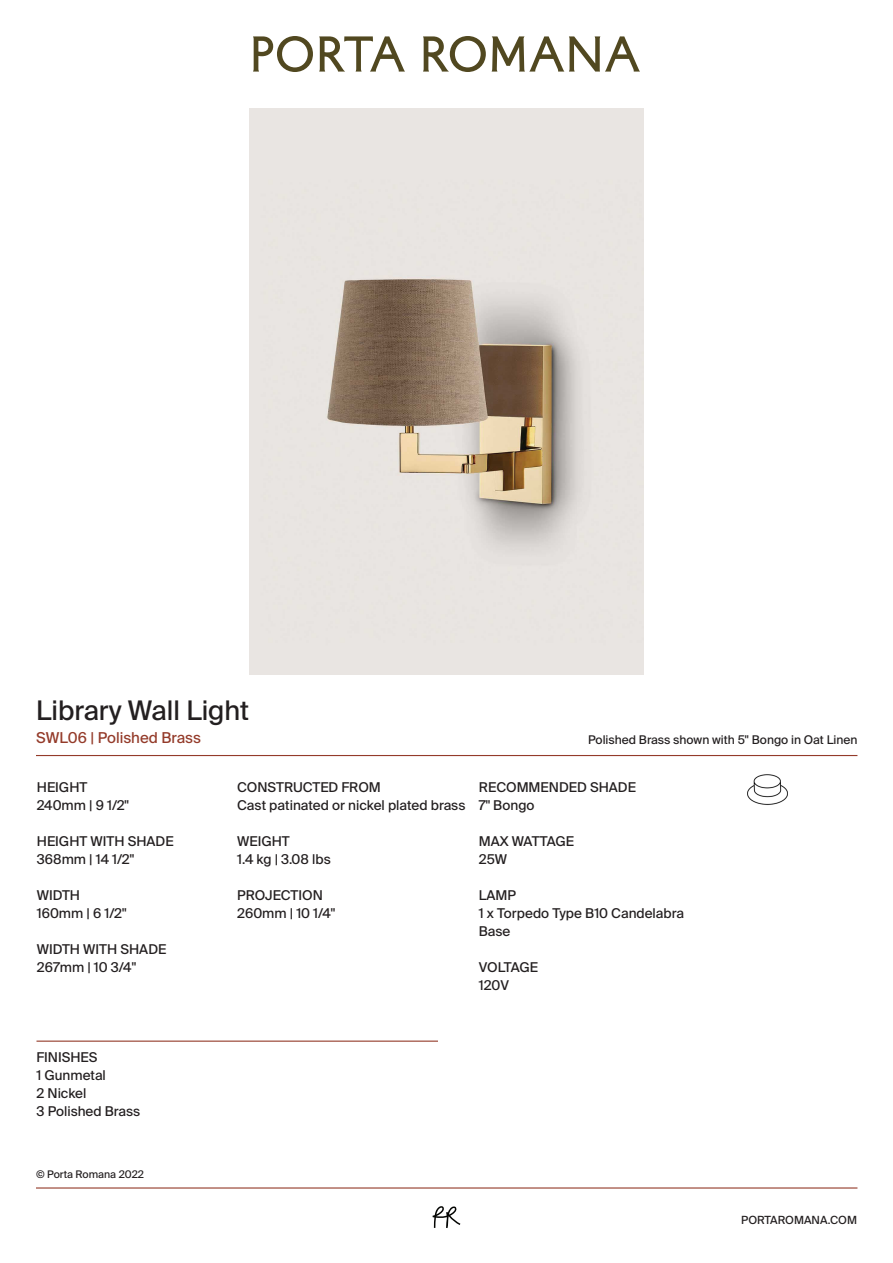
<style>
.page{position:relative;width:893px;height:1263px;background:#fff}
.page>*{position:absolute;margin:0;border:0;box-sizing:border-box;transform-origin:0 0}
.t1{font:27px "Suisse Intl";color:#231f20}
.t2{font:15px "Suisse Intl";color:#943b2a}
.t3{font:13.5px/18px "Suisse Intl";color:#231f20}
.t4{font:12px "Suisse Intl";color:#231f20}
.t5{font:11.25px "Suisse Intl";color:#231f20}
.t6{font:10.5px "Suisse Intl";color:#231f20}
</style>
<div class="page">
<hr style="left:36px;top:755px;width:821px;height:1px;background:#943b2a">
<img style="left:250px;top:108px;width:393px;height:566px">
<svg style="left:253px;top:36px;width:60px;height:36px"></svg>
<svg style="left:319px;top:36px;width:86px;height:36px"></svg>
<svg style="left:423px;top:36px;width:63px;height:36px"></svg>
<svg style="left:492px;top:36px;width:148px;height:36px"></svg>
<hr style="left:36px;top:1040px;width:402px;height:2px;background:#943b2a">
<svg style="left:433px;top:1206px;width:27px;height:22px"></svg>
<hr style="left:36px;top:1187px;width:821px;height:1px;background:#943b2a">
<img style="left:747px;top:774px;width:40px;height:31px">
<h1 class="t1" style="left:36px;top:695px;width:215px">Library Wall Light</h1>
<p class="t2" style="left:36px;top:729px;width:166px">SWL06 | Polished Brass</p>
<p class="t4" style="left:588px;top:733px;width:271px">Polished Brass shown with 5" Bongo in Oat Linen</p>
<p class="t3" style="left:37px;top:778px;width:94px">HEIGHT<br>240mm | 9 1/2"</p>
<p class="t3" style="left:37px;top:832px;width:138px">HEIGHT WITH SHADE<br>368mm | 14 1/2"</p>
<p class="t3" style="left:37px;top:886px;width:91px">WIDTH<br>160mm | 6 1/2"</p>
<p class="t3" style="left:37px;top:940px;width:131px">WIDTH WITH SHADE<br>267mm | 10 3/4"</p>
<p class="t3" style="left:36px;top:1048px;width:105px">FINISHES<br>1 Gunmetal<br>2 Nickel<br>3 Polished Brass</p>
<p class="t6" style="left:36px;top:1168px;width:109px">© Porta Romana 2022</p>
<p class="t3" style="left:237px;top:778px;width:230px">CONSTRUCTED FROM<br>Cast patinated or nickel plated brass</p>
<p class="t3" style="left:237px;top:832px;width:95px">WEIGHT<br>1.4 kg | 3.08 lbs</p>
<p class="t3" style="left:237px;top:886px;width:100px">PROJECTION<br>260mm | 10 1/4"</p>
<p class="t3" style="left:479px;top:778px;width:159px">RECOMMENDED SHADE<br>7" Bongo</p>
<p class="t3" style="left:479px;top:832px;width:97px">MAX WATTAGE<br>25W</p>
<p class="t3" style="left:479px;top:886px;width:207px">LAMP<br>1 x Torpedo Type B10 Candelabra<br>Base</p>
<p class="t3" style="left:479px;top:958px;width:61px">VOLTAGE<br>120V</p>
<p class="t5" style="left:741px;top:1213px;width:117px">PORTAROMANA.COM</p>
</div>
